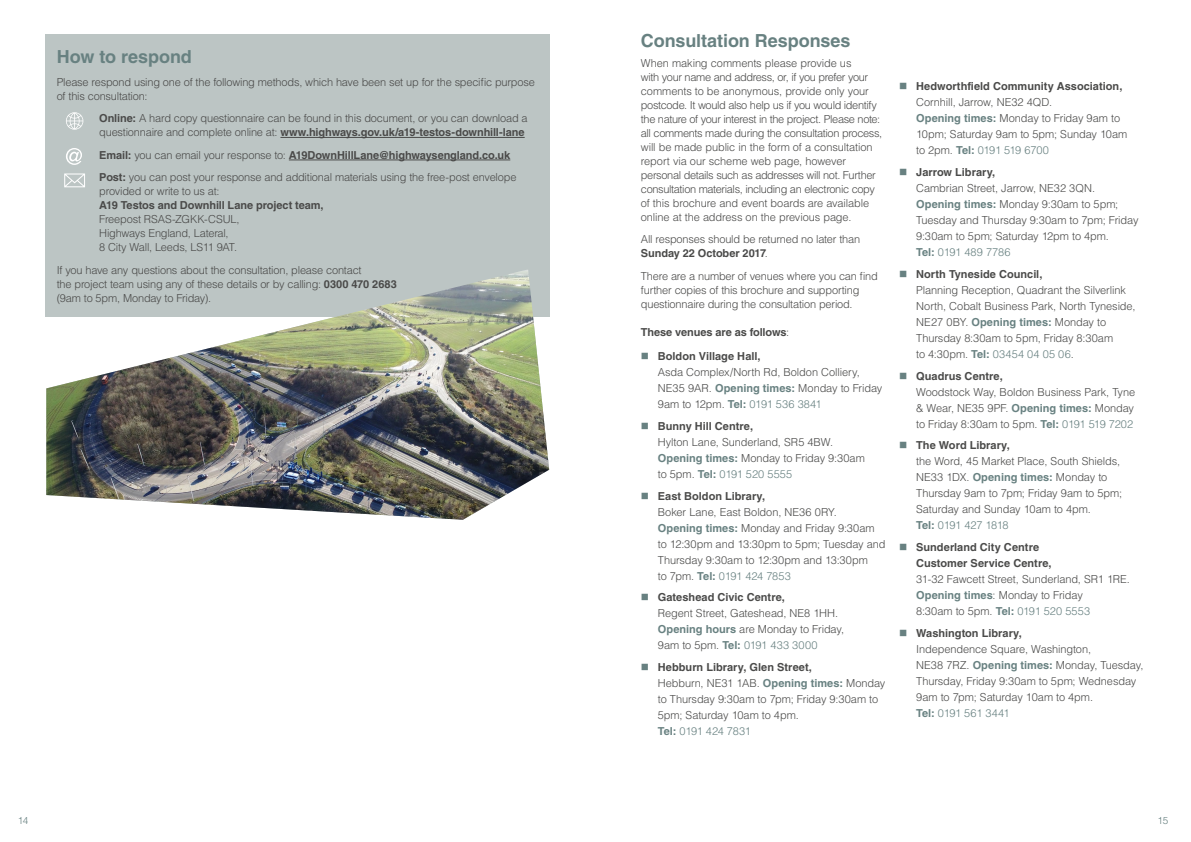
<style>
.page{position:relative;width:1191px;height:842px;background:#fff}
.page>*{position:absolute;margin:0;border:0;box-sizing:border-box;transform-origin:0 0}
.t1{font:700 18px "Helvetica LT Std";letter-spacing:-.005em;color:#688181}
.t2{font:300 11px/16px "Helvetica LT Std";letter-spacing:-.015em;color:#4a4a49}
.t3{font:700 11px/16px "Helvetica LT Std";color:#4a4a49}
.t4{font:300 10px "Helvetica LT Std";color:#688181}
.s1{font-weight:700}
.s2{font-weight:300}
.s3{font-weight:700;color:#688181}
.s4{color:#688181}
</style>
<div class="page">
<div style="left:45px;top:34px;width:505px;height:283px;background:#bcc5c4"></div>
<hr style="left:280px;top:137px;width:245px;height:1px;background:#4a4a49">
<hr style="left:289px;top:160px;width:221px;height:1px;background:#4a4a49">
<svg style="left:66px;top:112px;width:17px;height:18px"></svg>
<svg style="left:66px;top:148px;width:16px;height:17px"></svg>
<svg style="left:64px;top:173px;width:21px;height:14px"></svg>
<img style="left:46px;top:270px;width:503px;height:250px">
<h1 class="t1" style="left:57px;top:46px;width:137px">How to respond</h1>
<p class="t2" style="left:57px;top:75px;width:479px;line-height:14px">Please respond using one of the following methods, which have been set up for the specific purpose of this consultation:</p>
<p class="t2" style="left:99px;top:111px;width:430px;line-height:14px"><span class="s1">Online:</span> A hard copy questionnaire can be found in this document, or you can download a questionnaire and complete online at: <span class="s1">www.highways.gov.uk/a19-testos-downhill-lane</span></p>
<p class="t2" style="left:99px;top:144px;width:419px;line-height:22.5px"><span class="s1">Email:</span> you can email your response to: <span class="s1">A19DownHillLane@highwaysengland.co.uk<br>Post:</span> you can post your response and additional materials using the free-post envelope</p>
<p class="t2" style="left:99px;top:183px;width:122px">provided or write to us at:</p>
<p class="t3" style="left:99px;top:197px;width:226px">A19 Testos and Downhill Lane project team,</p>
<p class="t2" style="left:99px;top:212px;width:142px;line-height:14px">Freepost RSAS-ZGKK-CSUL,<br>Highways England, Lateral,<br>8 City Wall, Leeds, LS11 9AT.</p>
<p class="t2" style="left:57px;top:263px;width:342px;line-height:14px">If you have any questions about the consultation, please contact<br>the project team using any of these details or by calling: <span class="s1">0300 470 2683 </span>(9am to 5pm, Monday to Friday).</p>
<h1 class="t1" style="left:641px;top:30px;width:211px">Consultation Responses</h1>
<p class="t2" style="left:641px;top:56px;width:243px;line-height:14px">When making comments please provide us<br>with your name and address, or, if you prefer your comments to be anonymous, provide only your postcode. It would also help us if you would identify the nature of your interest in the project. Please note: all comments made during the consultation process, will be made public in the form of a consultation report via our scheme web page, however personal details such as addresses will not. Further consultation materials, including an electronic copy of this brochure and event boards are available online at the address on the previous page.</p>
<p class="t2" style="left:641px;top:232px;width:221px;line-height:14px">All responses should be returned no later than<br><span class="s1">Sunday 22 October 2017</span>.</p>
<p class="t2" style="left:641px;top:269px;width:238px;line-height:14px">There are a number of venues where you can find further copies of this brochure and supporting questionnaire during the consultation period.</p>
<p class="t3" style="left:641px;top:324px;width:150px">These venues are as follows<span class="s2">:</span></p>
<p class="t3" style="left:658px;top:348px;width:104px">Boldon Village Hall,</p>
<p class="t2" style="left:658px;top:364px;width:226px">Asda Complex/North Rd, Boldon Colliery,<br>NE35 9AR. <span class="s3">Opening times:</span> Monday to Friday<br>9am to 12pm. <span class="s3">Tel:</span> <span class="s4">0191 536 3841</span></p>
<p class="t3" style="left:658px;top:418px;width:97px">Bunny Hill Centre,</p>
<p class="t2" style="left:658px;top:434px;width:208px">Hylton Lane, Sunderland, SR5 4BW.<br><span class="s3">Opening times:</span> Monday to Friday 9:30am to 5pm. <span class="s3">Tel:</span> <span class="s4">0191 520 5555</span></p>
<p class="t3" style="left:658px;top:488px;width:109px">East Boldon Library,</p>
<p class="t2" style="left:658px;top:504px;width:229px">Boker Lane, East Boldon, NE36 0RY.<br><span class="s3">Opening times:</span> Monday and Friday 9:30am to 12:30pm and 13:30pm to 5pm; Tuesday and Thursday 9:30am to 12:30pm and 13:30pm<br>to 7pm. <span class="s3">Tel:</span> <span class="s4">0191 424 7853</span></p>
<p class="t3" style="left:658px;top:589px;width:129px">Gateshead Civic Centre,</p>
<p class="t2" style="left:658px;top:605px;width:188px">Regent Street, Gateshead, NE8 1HH.<br><span class="s3">Opening hours</span> are Monday to Friday,<br>9am to 5pm. <span class="s3">Tel:</span> <span class="s4">0191 433 3000</span></p>
<p class="t2" style="left:658px;top:659px;width:229px"><span class="s1">Hebburn Library, Glen Street,<br></span>Hebburn, NE31 1AB. <span class="s3">Opening times:</span> Monday to Thursday 9:30am to 7pm; Friday 9:30am to<br>5pm; Saturday 10am to 4pm.<br><span class="s3">Tel:</span> <span class="s4">0191 424 7831</span></p>
<p class="t3" style="left:916px;top:78px;width:208px">Hedworthfield Community Association,</p>
<p class="t2" style="left:916px;top:94px;width:213px">Cornhill, Jarrow, NE32 4QD.<br><span class="s3">Opening times:</span> Monday to Friday 9am to<br>10pm; Saturday 9am to 5pm; Sunday 10am to 2pm. <span class="s3">Tel:</span> <span class="s4">0191 519 6700</span></p>
<p class="t3" style="left:916px;top:164px;width:81px">Jarrow Library,</p>
<p class="t2" style="left:916px;top:180px;width:224px">Cambrian Street, Jarrow, NE32 3QN.<br><span class="s3">Opening times:</span> Monday 9:30am to 5pm; Tuesday and Thursday 9:30am to 7pm; Friday 9:30am to 5pm; Saturday 12pm to 4pm.<br><span class="s3">Tel:</span> <span class="s4">0191 489 7786</span></p>
<p class="t3" style="left:916px;top:266px;width:128px">North Tyneside Council,</p>
<p class="t2" style="left:916px;top:282px;width:221px">Planning Reception, Quadrant the Silverlink North, Cobalt Business Park, North Tyneside, NE27 0BY. <span class="s3">Opening times:</span> Monday to Thursday 8:30am to 5pm, Friday 8:30am<br>to 4:30pm. <span class="s3">Tel:</span> <span class="s4">03454 04 05 06</span>.</p>
<p class="t3" style="left:916px;top:367px;width:88px">Quadrus Centre,</p>
<p class="t2" style="left:916px;top:384px;width:220px;text-align:justify">Woodstock Way, Boldon Business Park, Tyne &amp; Wear, NE35 9PF. <span class="s3">Opening times:</span> Monday to Friday 8:30am to 5pm. <span class="s3">Tel:</span> <span class="s4">0191 519 7202</span></p>
<p class="t3" style="left:916px;top:437px;width:95px">The Word Library,</p>
<p class="t2" style="left:916px;top:453px;width:207px">the Word, 45 Market Place, South Shields,<br>NE33 1DX. <span class="s3">Opening times:</span> Monday to<br>Thursday 9am to 7pm; Friday 9am to 5pm;<br>Saturday and Sunday 10am to 4pm.<br><span class="s3">Tel:</span> <span class="s4">0191 427 1818</span></p>
<p class="t3" style="left:916px;top:539px;width:137px">Sunderland City Centre<br>Customer Service Centre,</p>
<p class="t2" style="left:916px;top:571px;width:215px">31-32 Fawcett Street, Sunderland, SR1 1RE.<br><span class="s3">Opening times</span>: Monday to Friday<br>8:30am to 5pm. <span class="s3">Tel:</span> <span class="s4">0191 520 5553</span></p>
<p class="t3" style="left:916px;top:625px;width:107px">Washington Library,</p>
<p class="t2" style="left:916px;top:641px;width:229px">Independence Square, Washington,<br>NE38 7RZ. <span class="s3">Opening times:</span> Monday, Tuesday, Thursday, Friday 9:30am to 5pm; Wednesday 9am to 7pm; Saturday 10am to 4pm.<br><span class="s3">Tel:</span> <span class="s4">0191 561 3441</span></p>
<p class="t4" style="left:18px;top:814px;width:12px">14</p>
<p class="t4" style="left:1157px;top:814px;width:12px">15</p>
</div>
